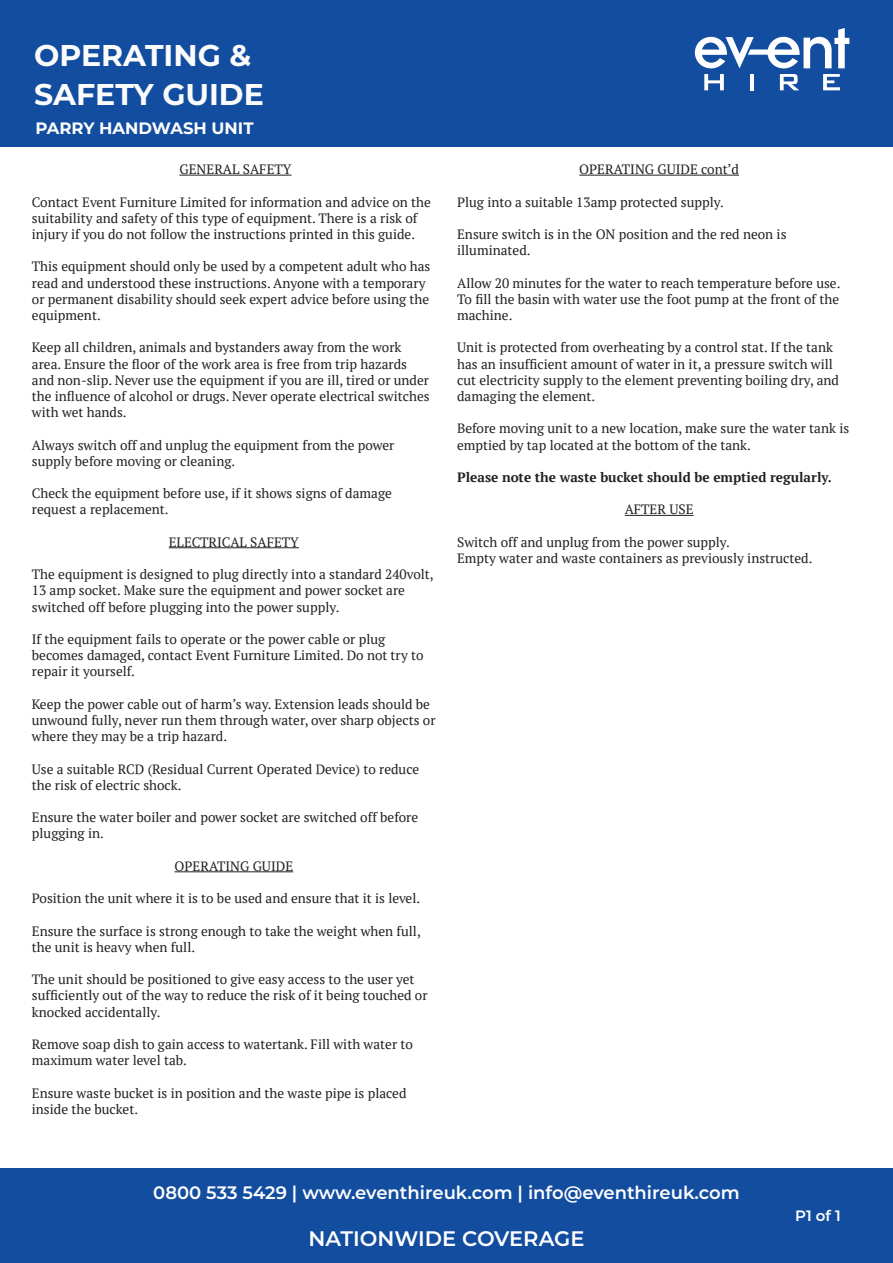
<style>
.page{position:relative;width:893px;height:1263px;background:#fff}
.page>*{position:absolute;margin:0;border:0;box-sizing:border-box;transform-origin:0 0}
.t1{font:700 30px "Montserrat";color:#fcfcfc}
.t2{font:600 21px "Montserrat";color:#fff}
.t3{font:600 18px "Montserrat";color:#fff}
.t4{font:700 16.5px "Montserrat";color:#fff}
.t5{font:600 15px "Montserrat";color:#fff}
.t6{font:13.5px/16.2px "PT Serif";color:#231f20}
.t7{font:700 13.5px "PT Serif";color:#231f20}
</style>
<div class="page">
<div style="left:0;top:1169px;width:893px;height:94px;background:#124da0"></div>
<div style="left:0;top:0;width:893px;height:147px;background:#124da0"></div>
<hr style="left:579px;top:175px;width:160px;height:1px;background:#231f20">
<hr style="left:625px;top:515px;width:68px;height:1px;background:#231f20">
<hr style="left:179px;top:175px;width:113px;height:1px;background:#231f20">
<hr style="left:169px;top:547px;width:130px;height:1px;background:#231f20">
<hr style="left:175px;top:871px;width:118px;height:1px;background:#231f20">
<svg style="left:695px;top:28px;width:154px;height:40px"></svg>
<svg style="left:704px;top:74px;width:20px;height:16px"></svg>
<hr style="left:750px;top:74px;width:4px;height:16px;background:#fff">
<svg style="left:780px;top:74px;width:19px;height:16px"></svg>
<svg style="left:823px;top:74px;width:17px;height:16px"></svg>
<p class="t1" style="left:34px;top:33px;width:219px">OPERATING &amp;</p>
<p class="t1" style="left:34px;top:73px;width:231px">SAFETY GUIDE</p>
<p class="t4" style="left:35px;top:116px;width:220px">PARRY HANDWASH UNIT</p>
<p class="t6" style="left:179px;top:161px;width:114px">GENERAL SAFETY</p>
<p class="t6" style="left:32px;top:193px;width:401px">Contact Event Furniture Limited for information and advice on the suitability and safety of this type of equipment. There is a risk of injury if you do not follow the instructions printed in this guide.</p>
<p class="t6" style="left:32px;top:258px;width:400px">This equipment should only be used by a competent adult who has read and understood these instructions. Anyone with a temporary or permanent disability should seek expert advice before using the equipment.</p>
<p class="t6" style="left:32px;top:339px;width:399px">Keep all children, animals and bystanders away from the work area. Ensure the floor of the work area is free from trip hazards and non-slip. Never use the equipment if you are ill, tired or under the influence of alcohol or drugs. Never operate electrical switches with wet hands.</p>
<p class="t6" style="left:32px;top:436px;width:364px">Always switch off and unplug the equipment from the power supply before moving or cleaning.</p>
<p class="t6" style="left:32px;top:485px;width:362px">Check the equipment before use, if it shows signs of damage request a replacement.</p>
<p class="t6" style="left:169px;top:534px;width:132px">ELECTRICAL SAFETY</p>
<p class="t6" style="left:32px;top:566px;width:403px">The equipment is designed to plug directly into a standard 240volt,<br>13 amp socket. Make sure the equipment and power socket are switched off before plugging into the power supply.</p>
<p class="t6" style="left:32px;top:631px;width:393px">If the equipment fails to operate or the power cable or plug becomes damaged, contact Event Furniture Limited. Do not try to repair it yourself.</p>
<p class="t6" style="left:32px;top:696px;width:405px">Keep the power cable out of harm’s way. Extension leads should be unwound fully, never run them through water, over sharp objects or where they may be a trip hazard.</p>
<p class="t6" style="left:32px;top:760px;width:389px">Use a suitable RCD (Residual Current Operated Device) to reduce the risk of electric shock.</p>
<p class="t6" style="left:32px;top:809px;width:388px">Ensure the water boiler and power socket are switched off before plugging in.</p>
<p class="t6" style="left:175px;top:858px;width:120px">OPERATING GUIDE</p>
<p class="t6" style="left:32px;top:890px;width:390px">Position the unit where it is to be used and ensure that it is level.</p>
<p class="t6" style="left:32px;top:922px;width:390px">Ensure the surface is strong enough to take the weight when full, the unit is heavy when full.</p>
<p class="t6" style="left:32px;top:971px;width:397px">The unit should be positioned to give easy access to the user yet sufficiently out of the way to reduce the risk of it being touched or knocked accidentally.</p>
<p class="t6" style="left:32px;top:1036px;width:383px">Remove soap dish to gain access to watertank. Fill with water to maximum water level tab.</p>
<p class="t6" style="left:32px;top:1084px;width:376px">Ensure waste bucket is in position and the waste pipe is placed inside the bucket.</p>
<p class="t6" style="left:579px;top:161px;width:161px">OPERATING GUIDE cont’d</p>
<p class="t6" style="left:457px;top:193px;width:268px">Plug into a suitable 13amp protected supply.</p>
<p class="t6" style="left:457px;top:226px;width:331px">Ensure switch is in the ON position and the red neon is illuminated.</p>
<p class="t6" style="left:457px;top:274px;width:385px">Allow 20 minutes for the water to reach temperature before use.</p>
<p class="t6" style="left:457px;top:291px;width:384px">To fill the basin with water use the foot pump at the front of the machine.</p>
<p class="t6" style="left:457px;top:339px;width:383px">Unit is protected from overheating by a control stat. If the tank has an insufficient amount of water in it, a pressure switch will cut electricity supply to the element preventing boiling dry, and damaging the element.</p>
<p class="t6" style="left:457px;top:420px;width:394px">Before moving unit to a new location, make sure the water tank is emptied by tap located at the bottom of the tank.</p>
<p class="t7" style="left:457px;top:468px;width:376px">Please note the waste bucket should be emptied regularly.</p>
<p class="t6" style="left:625px;top:501px;width:70px">AFTER USE</p>
<p class="t6" style="left:457px;top:534px;width:274px">Switch off and unplug from the power supply.</p>
<p class="t6" style="left:457px;top:550px;width:357px">Empty water and waste containers as previously instructed.</p>
<p class="t3" style="left:153px;top:1179px;width:588px">0800 533 5429 | www.eventhireuk.com | info@eventhireuk.com</p>
<p class="t2" style="left:308px;top:1224px;width:277px">NATIONWIDE COVERAGE</p>
<p class="t5" style="left:795px;top:1205px;width:47px">P1 of 1</p>
</div>
